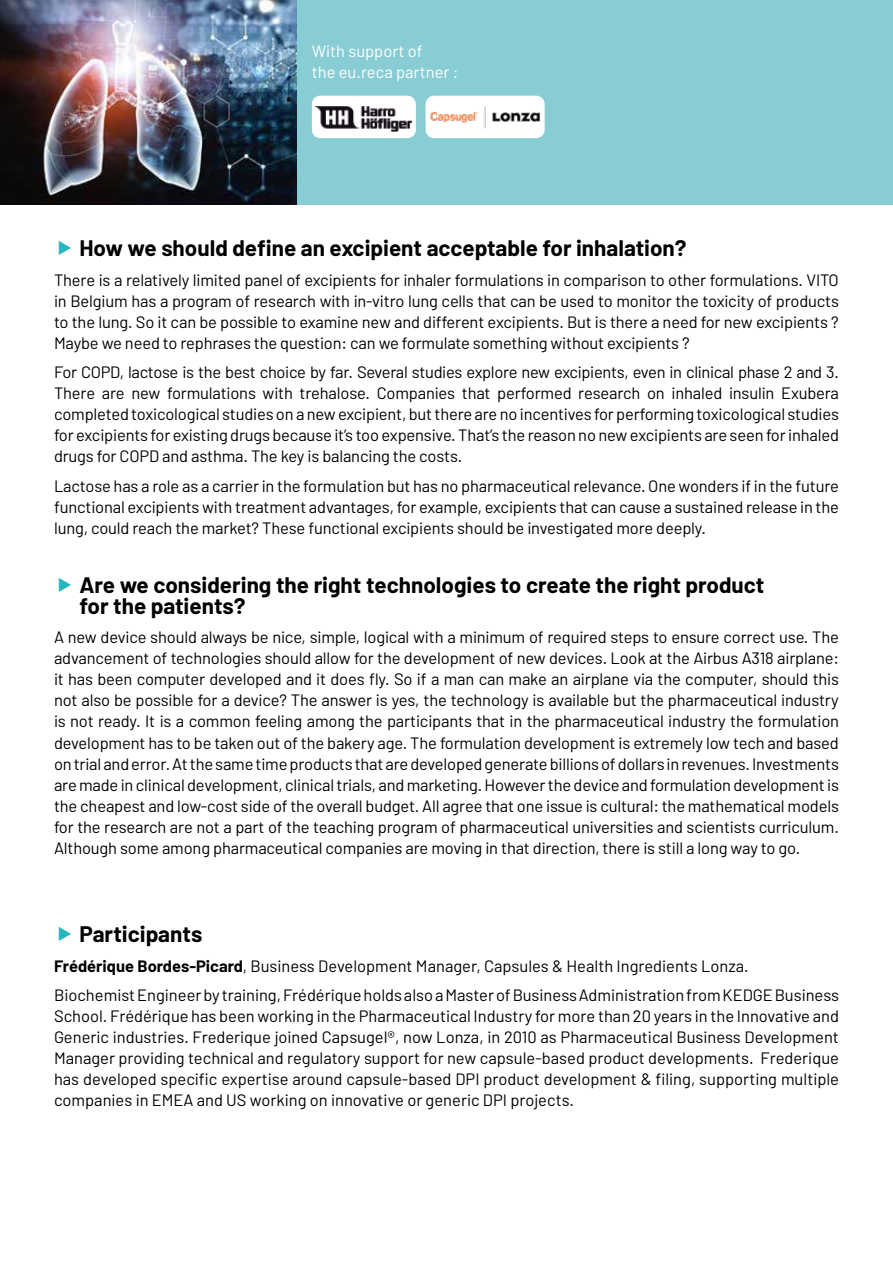
<style>
.page{position:relative;width:893px;height:1263px;background:#fff}
.page>*{position:absolute;margin:0;border:0;box-sizing:border-box;transform-origin:0 0}
.t1{font:700 22.5px/21px "Barlow";color:#000}
.t2{font:16.5px/21px "Barlow";letter-spacing:-.01em;color:#000;text-align:justify}
.t3{font:16.5px/21px "Barlow";color:#fff}
.s1{font-weight:700}
</style>
<div class="page">
<div style="left:0;top:0;width:893px;height:204px;background:#88cdd3"></div>
<img style="left:0;top:0;width:296px;height:204px">
<div style="left:312px;top:96px;width:104px;height:42px;background:#fff;border-radius:9px"></div>
<img style="left:316px;top:106px;width:96px;height:25px">
<div style="left:426px;top:96px;width:119px;height:42px;background:#fff;border-radius:9px"></div>
<img style="left:426px;top:98px;width:117px;height:37px">
<p class="t3" style="left:312px;top:40px;width:148px">With support of<br>the eu.reca partner :</p>
<h1 class="t1" style="left:79px;top:238px;width:609px">How we should define an excipient acceptable for inhalation?</h1>
<p class="t2" style="left:54px;top:269px;width:787px">There is a relatively limited panel of excipients for inhaler formulations in comparison to other formulations. VITO in Belgium has a program of research with in-vitro lung cells that can be used to monitor the toxicity of products to the lung. So it can be possible to examine new and different excipients. But is there a need for new excipients ?<br>Maybe we need to rephrases the question: can we formulate something without excipients ?</p>
<p class="t2" style="left:54px;top:362px;width:787px">For COPD, lactose is the best choice by far. Several studies explore new excipients, even in clinical phase 2 and 3.<br>There are new formulations with trehalose. Companies that performed research on inhaled insulin Exubera completed toxicological studies on a new excipient, but there are no incentives for performing toxicological studies for excipients for existing drugs because it’s too expensive. That’s the reason no new excipients are seen for inhaled drugs for COPD and asthma. The key is balancing the costs.</p>
<p class="t2" style="left:54px;top:475px;width:786px">Lactose has a role as a carrier in the formulation but has no pharmaceutical relevance. One wonders if in the future functional excipients with treatment advantages, for example, excipients that can cause a sustained release in the lung, could reach the market? These functional excipients should be investigated more deeply.</p>
<h1 class="t1" style="left:79px;top:574px;width:686px">Are we considering the right technologies to create the right product for the patients?</h1>
<p class="t2" style="left:54px;top:627px;width:787px">A new device should always be nice, simple, logical with a minimum of required steps to ensure correct use. The advancement of technologies should allow for the development of new devices. Look at the Airbus A318 airplane: it has been computer developed and it does fly. So if a man can make an airplane via the computer, should this not also be possible for a device? The answer is yes, the technology is available but the pharmaceutical industry is not ready. It is a common feeling among the participants that in the pharmaceutical industry the formulation development has to be taken out of the bakery age. The formulation development is extremely low tech and based on trial and error. At the same time products that are developed generate billions of dollars in revenues. Investments are made in clinical development, clinical trials, and marketing. However the device and formulation development is the cheapest and low-cost side of the overall budget. All agree that one issue is cultural: the mathematical models for the research are not a part of the teaching program of pharmaceutical universities and scientists curriculum.<br>Although some among pharmaceutical companies are moving in that direction, there is still a long way to go.</p>
<h1 class="t1" style="left:79px;top:923px;width:124px">Participants</h1>
<p class="t2" style="left:54px;top:950px;width:787px;line-height:29.5px"><span class="s1">Frédérique Bordes-Picard</span>, Business Development Manager, Capsules &amp; Health Ingredients Lonza.<br>Biochemist Engineer by training, Frédérique holds also a Master of Business Administration from KEDGE Business</p>
<p class="t2" style="left:54px;top:1005px;width:786px">School. Frédérique has been working in the Pharmaceutical Industry for more than 20 years in the Innovative and Generic industries. Frederique joined Capsugel®, now Lonza, in 2010 as Pharmaceutical Business Development Manager providing technical and regulatory support for new capsule-based product developments. Frederique has developed specific expertise around capsule-based DPI product development &amp; filing, supporting multiple companies in EMEA and US working on innovative or generic DPI projects.</p>
</div>
